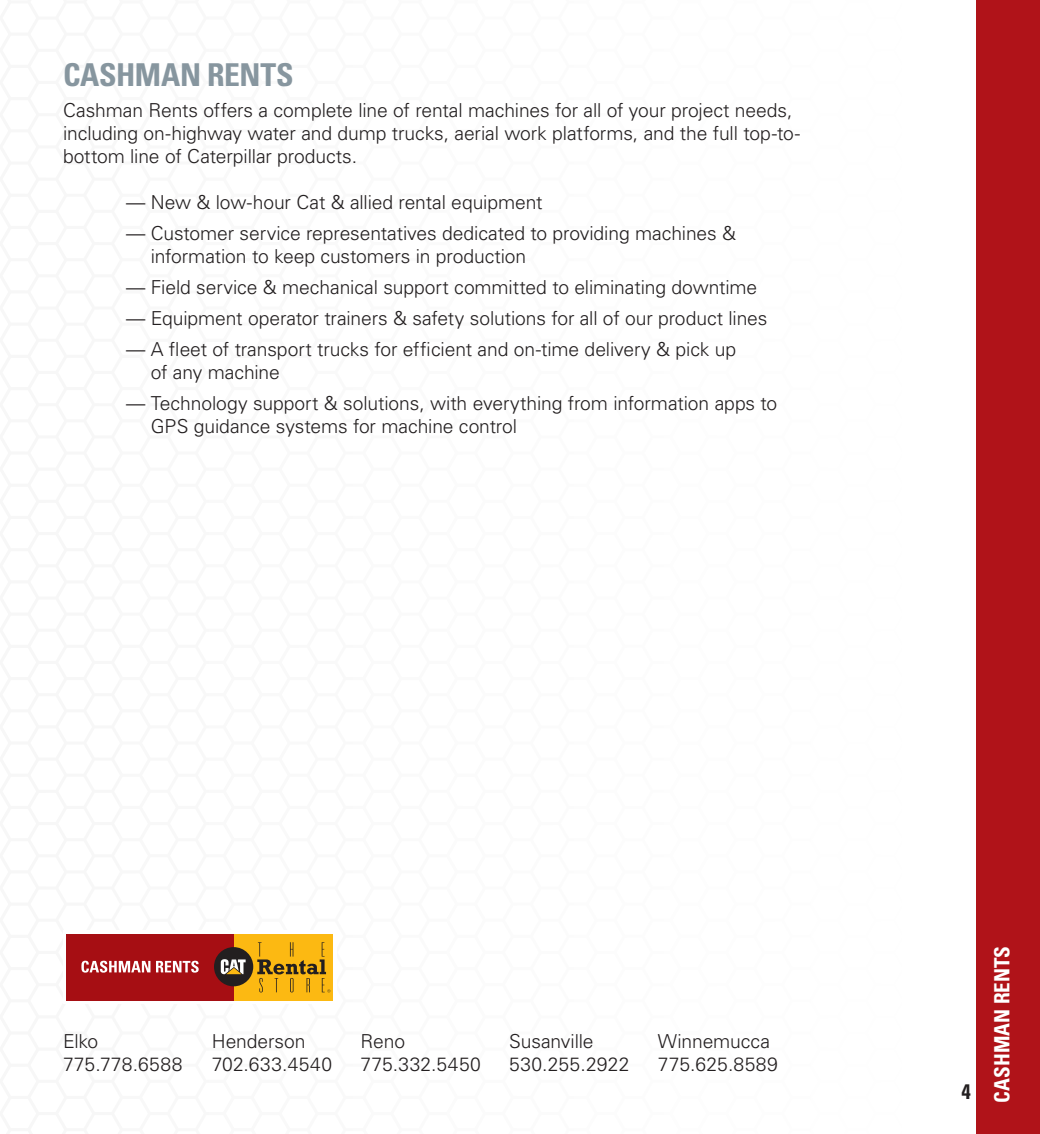
<style>
.page{position:relative;width:1040px;height:1134px;background:#fff}
.page>*{position:absolute;margin:0;border:0;box-sizing:border-box;transform-origin:0 0}
.Tiger_Title_Style{font:700 condensed 31.5px "Univers LT Std";letter-spacing:-.01em;color:#87969f}
.t1{font:700 condensed 21px "Univers LT Std";color:#fff}
.t2{font:700 condensed 21px "Univers LT Std";color:#231f20}
.Tiger_Paragraph_List{font:300 19.25px/23.1px "Univers LT Std";letter-spacing:-.005em;color:#231f20}
.Tiger_Paragraph_Styl{font:300 19.25px/23.1px "Univers LT Std";letter-spacing:-.005em;color:#231f20}
.Tiger_Paragraph_Styl-2{font:300 19.25px "Univers LT Std";letter-spacing:.015em;color:#231f20}
.Tiger_Paragraph_Styl-3{font:300 19.25px "Univers LT Std";letter-spacing:.025em;color:#231f20}
.Tiger_Paragraph_Styl-4{font:300 19.25px "Univers LT Std";letter-spacing:.02em;color:#231f20}
</style>
<div class="page">
<div style="left:976px;top:0;width:64px;height:1134px;background:#b01319"></div>
<div style="left:66px;top:934px;width:168px;height:66px;background:#a60e13"></div>
<div style="left:234px;top:934px;width:99px;height:66px;background:#fcb912"></div>
<div style="left:214px;top:947px;width:39px;height:39px;background:#231f20;border-radius:50%"></div>
<svg style="left:221px;top:959px;width:25px;height:15px"></svg>
<svg style="left:257px;top:942px;width:73px;height:51px"></svg>
<svg style="left:81px;top:961px;width:69px;height:12px"></svg>
<svg style="left:156px;top:961px;width:43px;height:12px"></svg>
<p class="Tiger_Title_Style" style="left:63px;top:55px;width:232px">CASHMAN RENTS</p>
<p class="Tiger_Paragraph_Styl" style="left:63px;top:98px;width:738px">Cashman Rents offers a complete line of rental machines for all of your project needs, including on-highway water and dump trucks, aerial work platforms, and the full top-to&shy;bottom line of Caterpillar products.</p>
<p class="Tiger_Paragraph_List" style="left:126px;top:191px;width:418px">— New &amp; low-hour Cat &amp; allied rental equipment</p>
<p class="Tiger_Paragraph_List" style="left:151px;top:222px;width:587px;text-indent:-25px">— Customer service representatives dedicated to providing machines &amp; information to keep customers in production</p>
<p class="Tiger_Paragraph_List" style="left:126px;top:276px;width:632px">— Field service &amp; mechanical support committed to eliminating downtime</p>
<p class="Tiger_Paragraph_List" style="left:126px;top:307px;width:643px">— Equipment operator trainers &amp; safety solutions for all of our product lines</p>
<p class="Tiger_Paragraph_List" style="left:151px;top:338px;width:587px;text-indent:-25px">— A fleet of transport trucks for efficient and on-time delivery &amp; pick up of any machine</p>
<p class="Tiger_Paragraph_List" style="left:151px;top:392px;width:628px;text-indent:-25px">— Technology support &amp; solutions, with everything from information apps to<br>GPS guidance systems for machine control</p>
<p class="Tiger_Paragraph_Styl" style="left:63px;top:1030px;width:37px">Elko</p>
<p class="Tiger_Paragraph_Styl-2" style="left:63px;top:1053px;width:121px">775.778.6588</p>
<p class="Tiger_Paragraph_Styl" style="left:212px;top:1030px;width:95px">Henderson</p>
<p class="Tiger_Paragraph_Styl-3" style="left:212px;top:1053px;width:122px">702.633.4540</p>
<p class="Tiger_Paragraph_Styl" style="left:360px;top:1030px;width:46px">Reno</p>
<p class="Tiger_Paragraph_Styl-4" style="left:360px;top:1053px;width:122px">775.332.5450</p>
<p class="Tiger_Paragraph_Styl" style="left:509px;top:1030px;width:86px">Susanville</p>
<p class="Tiger_Paragraph_Styl-2" style="left:509px;top:1053px;width:122px">530.255.2922</p>
<p class="Tiger_Paragraph_Styl" style="left:658px;top:1030px;width:114px">Winnemucca</p>
<p class="Tiger_Paragraph_Styl-2" style="left:658px;top:1053px;width:121px">775.625.8589</p>
<p class="t2" style="left:961px;top:1078px;width:11px">4</p>
<p class="t1" style="left:989px;top:1102px;width:158px;rotate:-90deg">CASHMAN RENTS</p>
</div>
